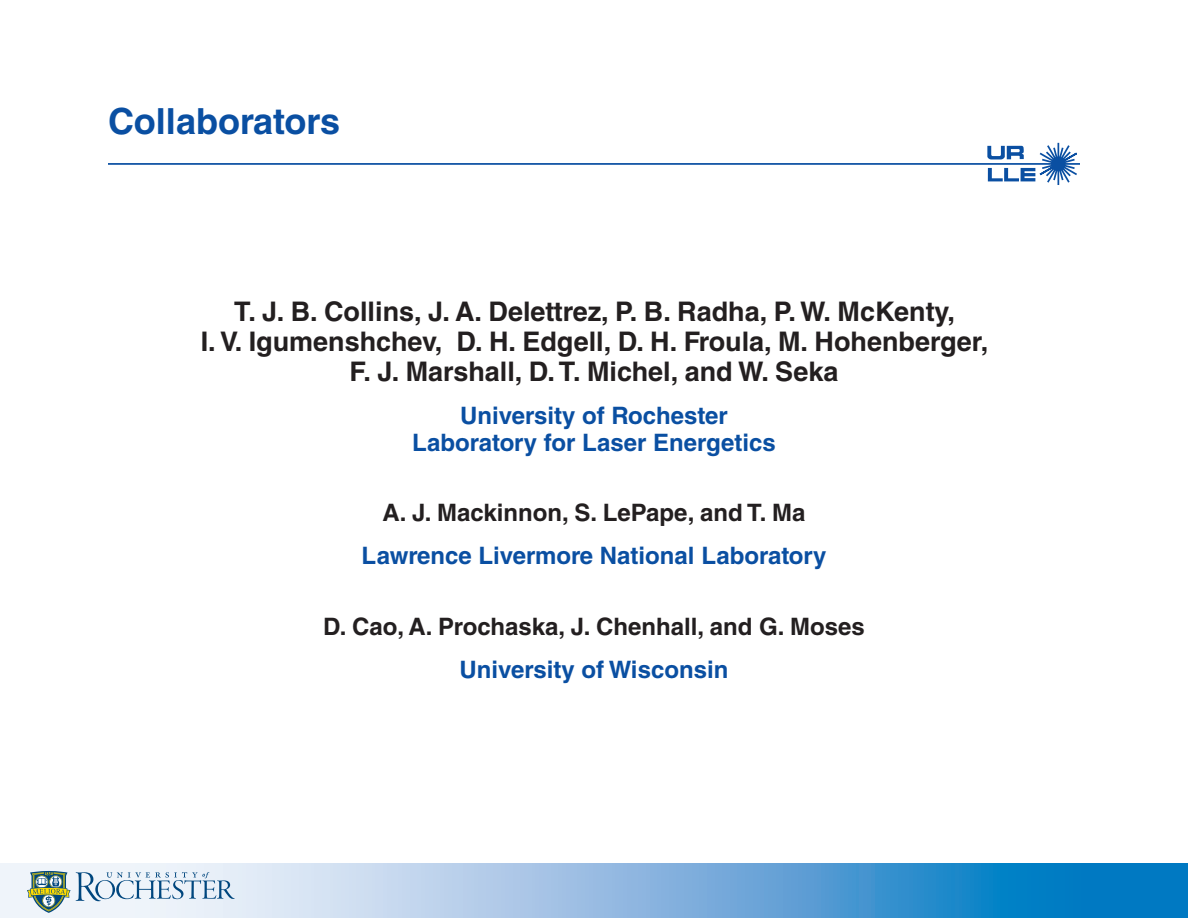
<style>
.page{position:relative;width:1188px;height:918px;background:#fff}
.page>*{position:absolute;margin:0;border:0;box-sizing:border-box;transform-origin:0 0}
.t1{font:700 36px "Helvetica LT Std";color:#0a4fa2}
.t2{font:700 27px "Helvetica LT Std";color:#231f20}
.t3{font:700 24px "Helvetica LT Std";color:#0a4fa2}
.t4{font:700 24px "Helvetica LT Std";color:#231f20}
</style>
<div class="page">
<svg style="left:987px;top:142px;width:90px;height:43px"></svg>
<hr style="left:108px;top:163px;width:972px;height:2px;background:#0a4fa2">
<svg style="left:0;top:864px;width:1188px;height:54px;background:#77b1dc"></svg>
<svg style="left:27px;top:871px;width:208px;height:42px"></svg>
<p class="t1" style="left:108px;top:99px;width:234px">Collaborators</p>
<p class="t2" style="left:234px;top:295px;width:722px">T. J. B. Collins, J. A. Delettrez, P. B. Radha, P. W. McKenty,</p>
<p class="t2" style="left:201px;top:325px;width:789px">I. V. Igumenshchev, D. H. Edgell, D. H. Froula, M. Hohenberger,</p>
<p class="t2" style="left:350px;top:355px;width:490px">F. J. Marshall, D. T. Michel, and W. Seka</p>
<p class="t3" style="left:460px;top:401px;width:269px">University of Rochester</p>
<p class="t3" style="left:412px;top:428px;width:365px">Laboratory for Laser Energetics</p>
<p class="t4" style="left:382px;top:498px;width:425px">A. J. Mackinnon, S. LePape, and T. Ma</p>
<p class="t3" style="left:362px;top:541px;width:466px">Lawrence Livermore National Laboratory</p>
<p class="t4" style="left:323px;top:612px;width:543px">D. Cao, A. Prochaska, J. Chenhall, and G. Moses</p>
<p class="t3" style="left:460px;top:655px;width:270px">University of Wisconsin</p>
</div>
